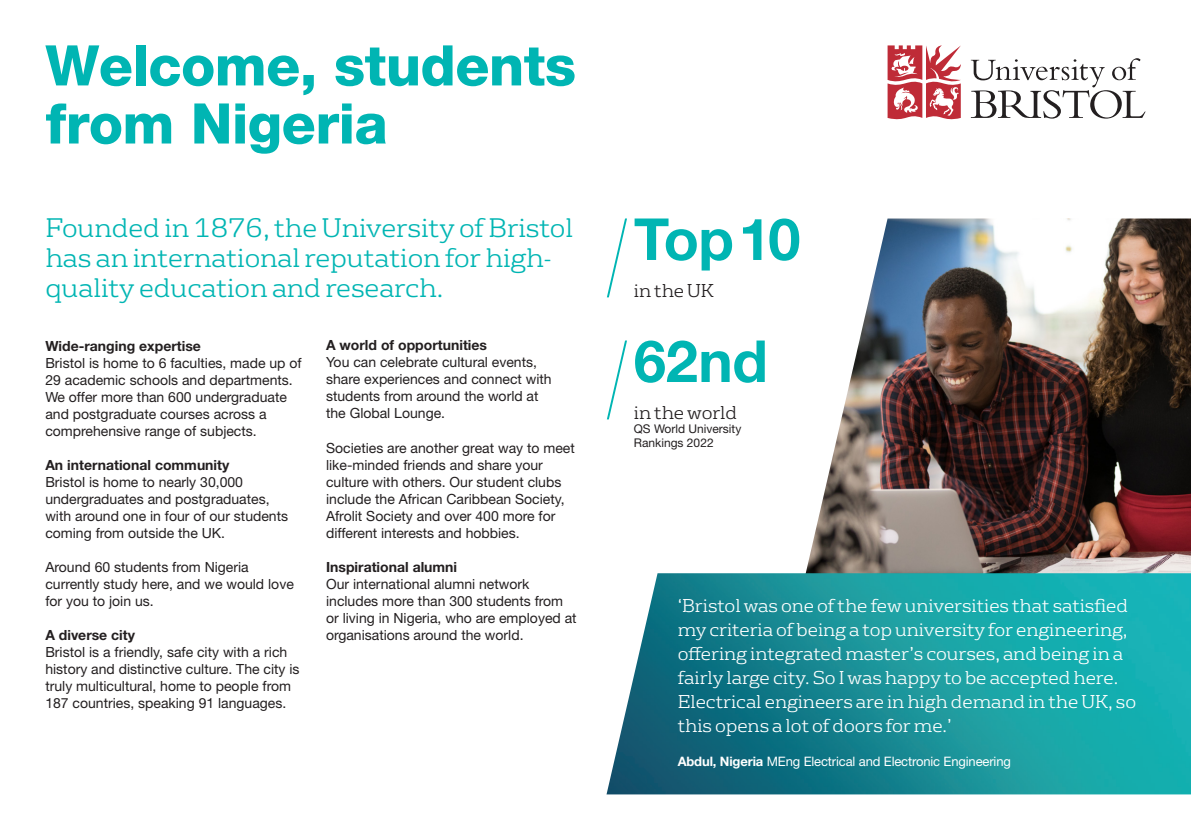
<style>
.page{position:relative;width:1191px;height:840px;background:#fff}
.page>*{position:absolute;margin:0;border:0;box-sizing:border-box;transform-origin:0 0}
.Stats_figures{font:700 58px "Helvetica Neue LT Std";letter-spacing:-.03em;color:#00b5b3}
.Stats_text{font:700 58px "Helvetica Neue LT Std";color:#00b5b3}
.Heading_1{font:800 56px/58px "Helvetica Neue";letter-spacing:-.01em;color:#00b5b3}
.Lead-in_text{font:300 26px/30px "FS Rufus";letter-spacing:-.005em;color:#00b5b3}
.Quote_text{font:300 18px/24px "FS Rufus";letter-spacing:-.005em;color:#fff}
.Stats_text-2{font:300 18px "FS Rufus";letter-spacing:-.005em;color:#231f20}
.Stats_figures-2{font:300 18px "FS Rufus";letter-spacing:-.005em;color:#231f20}
.Body_copy{font:14px/17px "Helvetica Neue LT Pro";color:#231f20}
.Heading_2{font:700 14px "Helvetica Neue LT Std";color:#231f20}
.Quote_student_name_a{font:13px "Helvetica Neue LT Pro";letter-spacing:-.01em;color:#fff}
.Stats_text-3{font:12px/14px "Helvetica Neue LT Pro";color:#231f20}
.s1{font-family:"Helvetica Neue LT Std";font-weight:700}
</style>
<div class="page">
<img style="left:805px;top:218px;width:386px;height:355px">
<img style="left:606px;top:573px;width:585px;height:221px">
<svg style="left:970px;top:58px;width:175px;height:60px"></svg>
<svg style="left:887px;top:45px;width:74px;height:75px"></svg>
<svg style="left:606px;top:218px;width:21px;height:80px"></svg>
<svg style="left:606px;top:340px;width:21px;height:80px"></svg>
<h1 class="Heading_1" style="left:45px;top:36px;width:532px">Welcome, students from Nigeria</h1>
<p class="Lead-in_text" style="left:45px;top:211px;width:529px">Founded in 1876, the University of Bristol has an international reputation for high&shy;quality education and research.</p>
<h2 class="Heading_2" style="left:45px;top:337px;width:157px">Wide-ranging expertise</h2>
<p class="Body_copy" style="left:45px;top:353px;width:258px">Bristol is home to 6 faculties, made up of 29 academic schools and departments.<br>We offer more than 600 undergraduate and postgraduate courses across a comprehensive range of subjects.</p>
<h2 class="Heading_2" style="left:45px;top:455px;width:186px">An international community</h2>
<p class="Body_copy" style="left:45px;top:472px;width:244px">Bristol is home to nearly 30,000 undergraduates and postgraduates, with around one in four of our students coming from outside the UK.</p>
<p class="Body_copy" style="left:45px;top:557px;width:250px">Around 60 students from Nigeria currently study here, and we would love for you to join us.</p>
<h2 class="Heading_2" style="left:45px;top:625px;width:91px">A diverse city</h2>
<p class="Body_copy" style="left:45px;top:642px;width:256px">Bristol is a friendly, safe city with a rich history and distinctive culture. The city is truly multicultural, home to people from 187 countries, speaking 91 languages.</p>
<h2 class="Heading_2" style="left:326px;top:336px;width:162px">A world of opportunities</h2>
<p class="Body_copy" style="left:326px;top:353px;width:227px">You can celebrate cultural events, share experiences and connect with students from around the world at the Global Lounge.</p>
<p class="Body_copy" style="left:326px;top:438px;width:250px">Societies are another great way to meet like-minded friends and share your culture with others. Our student clubs include the African Caribbean Society, Afrolit Society and over 400 more for different interests and hobbies.</p>
<h2 class="Heading_2" style="left:326px;top:557px;width:133px">Inspirational alumni</h2>
<p class="Body_copy" style="left:326px;top:574px;width:252px">Our international alumni network includes more than 300 students from or living in Nigeria, who are employed at organisations around the world.</p>
<p class="Stats_figures" style="left:634px;top:203px;width:168px">Top10</p>
<p class="Stats_figures-2" style="left:634px;top:276px;width:82px">in the UK</p>
<p class="Stats_text" style="left:634px;top:325px;width:135px">62nd</p>
<p class="Stats_text-2" style="left:634px;top:398px;width:105px">in the world</p>
<p class="Stats_text-3" style="left:634px;top:421px;width:109px">QS World University<br>Rankings 2022</p>
<p class="Quote_text" style="left:677px;top:592px;width:460px">‘Bristol was one of the few universities that satisfied my criteria of being a top university for engineering, offering integrated master’s courses, and being in a fairly large city. So I was happy to be accepted here.<br>Electrical engineers are in high demand in the UK, so this opens a lot of doors for me.’</p>
<p class="Quote_student_name_a" style="left:677px;top:753px;width:335px"><span class="s1">Abdul, Nigeria</span> MEng Electrical and Electronic Engineering</p>
</div>
